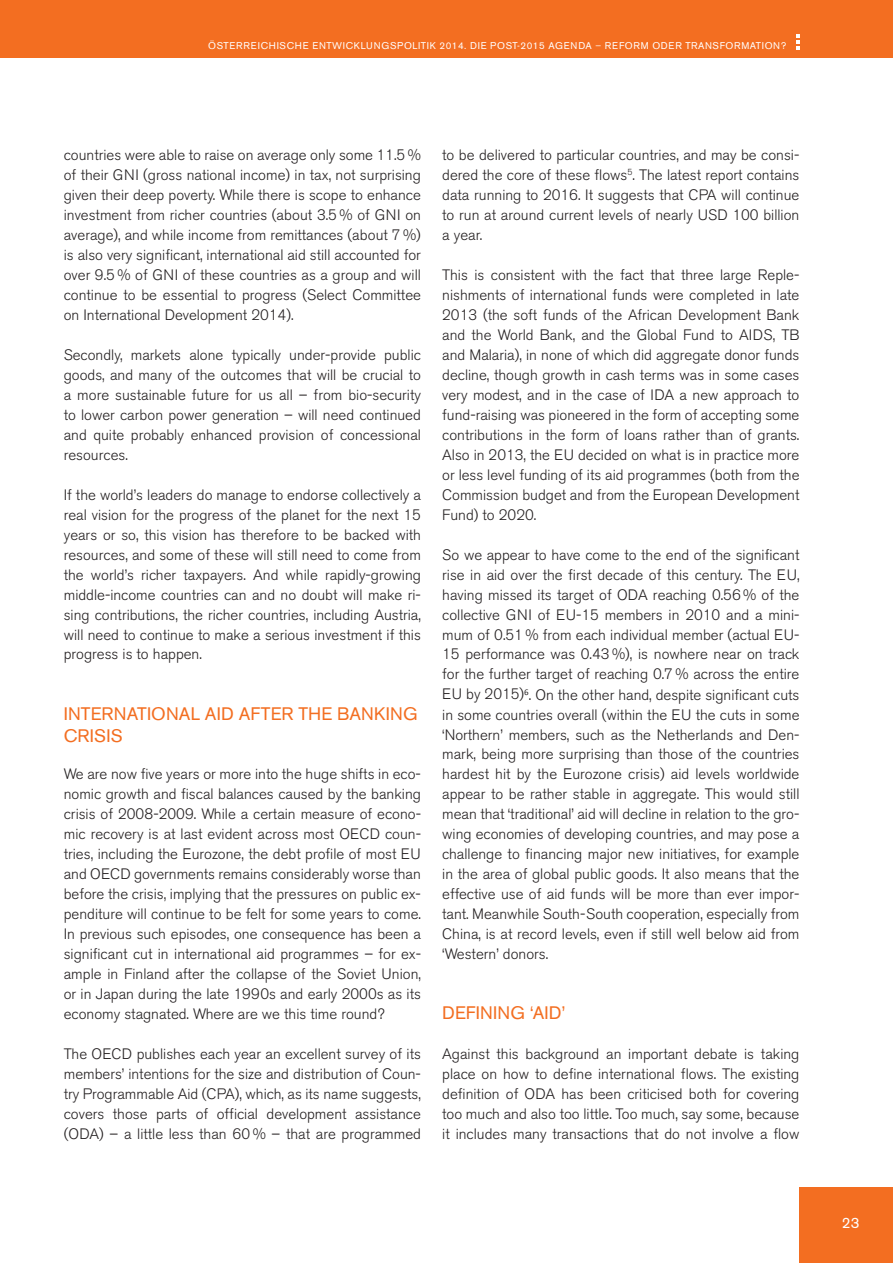
<style>
.page{position:relative;width:893px;height:1263px;background:#fff}
.page>*{position:absolute;margin:0;border:0;box-sizing:border-box;transform-origin:0 0}
.t1{font:18px/22.5px "Akzidenz Grotesk BE";letter-spacing:.01em;color:#f36e21}
.t2{font:300 15px/20px "Akzidenz Grotesk BE";color:#231f20;text-align:justify}
.t3{font:15px "Akzidenz Grotesk BE";color:#fff}
.t4{font:9.75px "Akzidenz Grotesk BE";letter-spacing:.07em;color:#fff}
.s1{font-weight:300}
</style>
<div class="page">
<div style="left:0;top:0;width:893px;height:58px;background:#f36e21"></div>
<svg style="left:796px;top:34px;width:3px;height:15px"></svg>
<div style="left:799px;top:1188px;width:94px;height:75px;background:#f36e21"></div>
<p class="t4" style="left:208px;top:40px;width:579px">ÖSTERREICHISCHE ENTWICKLUNGSPOLITIK 2014. DIE POST-2015 AGENDA <span class="s1">–</span> REFORM ODER TRANSFORMATION?</p>
<p class="t2" style="left:64px;top:145px;width:359px">countries were able to raise on average only some 11.5 % of their GNI (gross national income) in tax, not surprising given their deep poverty. While there is scope to enhance investment from richer countries (about 3.5 % of GNI on average), and while income from remittances (about 7 %) is also very significant, international aid still accounted for over 9.5 % of GNI of these countries as a group and will continue to be essential to progress (Select Committee on International Development 2014).</p>
<p class="t2" style="left:64px;top:345px;width:359px">Secondly, markets alone typically under-provide public goods, and many of the outcomes that will be crucial to a more sustainable future for us all – from bio-security to lower carbon power generation – will need continued and quite probably enhanced provision of concessional resources.</p>
<p class="t2" style="left:64px;top:485px;width:359px">If the world’s leaders do manage to endorse collectively a real vision for the progress of the planet for the next 15 years or so, this vision has therefore to be backed with resources, and some of these will still need to come from the world’s richer taxpayers. And while rapidly-growing middle-income countries can and no doubt will make ri&shy;sing contributions, the richer countries, including Austria, will need to continue to make a serious investment if this progress is to happen.</p>
<p class="t1" style="left:64px;top:702px;width:355px">INTERNATIONAL AID AFTER THE BANKING<br>CRISIS</p>
<p class="t2" style="left:64px;top:765px;width:359px">We are now five years or more into the huge shifts in eco&shy;nomic growth and fiscal balances caused by the banking crisis of 2008-2009. While a certain measure of econo&shy;mic recovery is at last evident across most OECD coun&shy;tries, including the Eurozone, the debt profile of most EU and OECD governments remains considerably worse than before the crisis, implying that the pressures on public ex&shy;penditure will continue to be felt for some years to come.<br>In previous such episodes, one consequence has been a significant cut in international aid programmes – for ex&shy;ample in Finland after the collapse of the Soviet Union, or in Japan during the late 1990s and early 2000s as its economy stagnated. Where are we this time round?</p>
<p class="t2" style="left:64px;top:1044px;width:359px">The OECD publishes each year an excellent survey of its members’ intentions for the size and distribution of Coun&shy;try Programmable Aid (CPA), which, as its name suggests, covers those parts of official development assistance (ODA) – a little less than 60 % – that are programmed</p>
<p class="t2" style="left:442px;top:145px;width:359px">to be delivered to particular countries, and may be consi&shy;dered the core of these flows<sup>5</sup>. The latest report contains data running to 2016. It suggests that CPA will continue to run at around current levels of nearly USD 100 billion a year.</p>
<p class="t2" style="left:442px;top:265px;width:359px">This is consistent with the fact that three large Reple&shy;nishments of international funds were completed in late 2013 (the soft funds of the African Development Bank and the World Bank, and the Global Fund to AIDS, TB and Malaria), in none of which did aggregate donor funds decline, though growth in cash terms was in some cases very modest, and in the case of IDA a new approach to fund-raising was pioneered in the form of accepting some contributions in the form of loans rather than of grants.<br>Also in 2013, the EU decided on what is in practice more or less level funding of its aid programmes (both from the Commission budget and from the European Development Fund) to 2020.</p>
<p class="t2" style="left:442px;top:545px;width:359px">So we appear to have come to the end of the significant rise in aid over the first decade of this century. The EU, having missed its target of ODA reaching 0.56 % of the collective GNI of EU-15 members in 2010 and a mini&shy;mum of 0.51 % from each individual member (actual EU-15 performance was 0.43 %), is nowhere near on track for the further target of reaching 0.7 % across the entire EU by 2015)<sup>6</sup>. On the other hand, despite significant cuts in some countries overall (within the EU the cuts in some ‘Northern’ members, such as the Netherlands and Den&shy;mark, being more surprising than those of the countries hardest hit by the Eurozone crisis) aid levels worldwide appear to be rather stable in aggregate. This would still mean that ‘traditional’ aid will decline in relation to the gro&shy;wing economies of developing countries, and may pose a challenge to financing major new initiatives, for example in the area of global public goods. It also means that the effective use of aid funds will be more than ever impor&shy;tant. Meanwhile South-South cooperation, especially from China, is at record levels, even if still well below aid from ‘Western’ donors.</p>
<p class="t1" style="left:442px;top:1002px;width:125px">DEFINING ‘AID’</p>
<p class="t2" style="left:442px;top:1044px;width:359px">Against this background an important debate is taking place on how to define international flows. The existing definition of ODA has been criticised both for covering too much and also too little. Too much, say some, because it includes many transactions that do not involve a flow</p>
<p class="t3" style="left:842px;top:1214px;width:19px">23</p>
</div>
